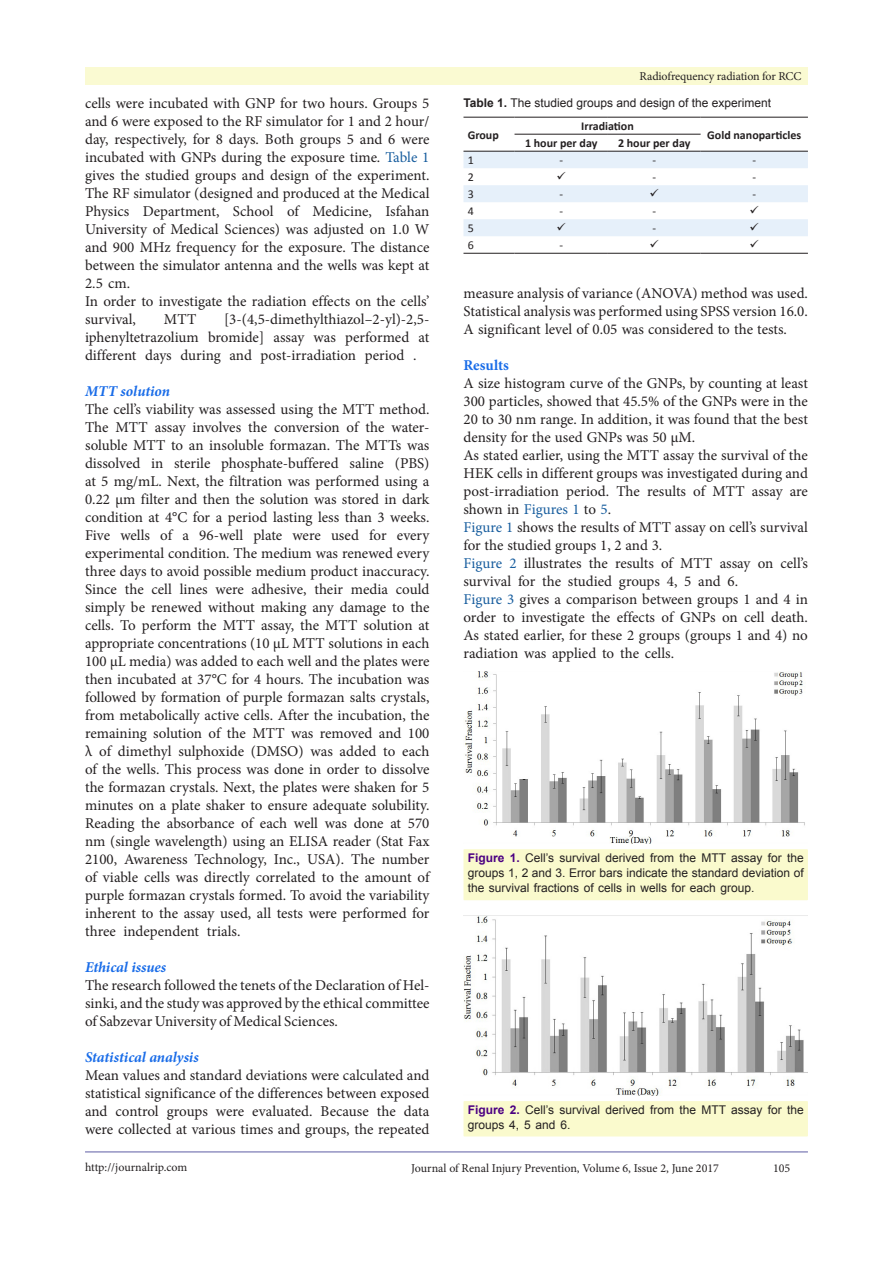
<style>
.page{position:relative;width:893px;height:1263px;background:#fff}
.page>*{position:absolute;margin:0;border:0;box-sizing:border-box;transform-origin:0 0}
.t1{font:15px/18px "Minion Pro";color:#231f20;text-align:justify}
.t2{font:italic 700 15px "Minion Pro";letter-spacing:-.005em;color:#196ce8}
.t3{font:700 15px "Minion Pro";color:#196ce8}
.t4{font:12px/15px "Arial";color:#231f20;text-align:justify}
.t5{font:12px "Minion Pro";letter-spacing:-.005em;color:#231f20}
.t6{font:700 12px "Calibri";color:#231f20}
.t7{font:12px "Calibri";color:#231f20}
.s1{color:#175d9e}
.s2{font-weight:700}
.s3{font-weight:700;color:#4b0082}
</style>
<div class="page">
<hr style="left:85px;top:1152px;width:723px;height:1px;background:#5e5ca5">
<div style="left:85px;top:68px;width:723px;height:17px;background:#fafad2"></div>
<hr style="left:463px;top:117px;width:51px;height:1px;background:#231f20">
<hr style="left:514px;top:117px;width:94px;height:1px;background:#231f20">
<hr style="left:608px;top:117px;width:93px;height:1px;background:#231f20">
<hr style="left:701px;top:117px;width:107px;height:1px;background:#231f20">
<hr style="left:514px;top:134px;width:94px;height:1px;background:#231f20">
<hr style="left:608px;top:134px;width:93px;height:1px;background:#231f20">
<hr style="left:463px;top:253px;width:51px;height:1px;background:#231f20">
<hr style="left:514px;top:253px;width:94px;height:1px;background:#231f20">
<hr style="left:608px;top:253px;width:93px;height:1px;background:#231f20">
<hr style="left:701px;top:253px;width:107px;height:1px;background:#231f20">
<img style="left:465px;top:671px;width:340px;height:173px">
<div style="left:463px;top:849px;width:345px;height:51px;background:#fafacd"></div>
<div style="left:463px;top:1101px;width:345px;height:35px;background:#fafacd"></div>
<img style="left:463px;top:916px;width:345px;height:180px">
<svg style="left:463px;top:151px;width:345px;height:85px"></svg>
<p class="t1" style="left:85px;top:95px;width:346px">cells were incubated with GNP for two hours. Groups 5 and 6 were exposed to the RF simulator for 1 and 2 hour/ day, respectively, for 8 days. Both groups 5 and 6 were incubated with GNPs during the exposure time. <span class="s1">Table 1 </span>gives the studied groups and design of the experiment.<br>The RF simulator (designed and produced at the Medical Physics Department, School of Medicine, Isfahan University of Medical Sciences) was adjusted on 1.0 W and 900 MHz frequency for the exposure. The distance between the simulator antenna and the wells was kept at 2.5 cm.</p>
<p class="t1" style="left:85px;top:293px;width:346px">In order to investigate the radiation effects on the cells’ survival,</p>
<p class="t1" style="left:85px;top:311px;width:346px;text-indent:139px">[3-(4,5-dimethylthiazol–2-yl)-2,5- iphenyltetrazolium bromide] assay was performed at different days during and post-irradiation period .</p>
<p class="t2" style="left:85px;top:381px;width:87px">MTT solution</p>
<p class="t1" style="left:85px;top:401px;width:346px">The cell’s viability was assessed using the MTT method.<br>The MTT assay involves the conversion of the water&shy;soluble MTT to an insoluble formazan. The MTTs was dissolved in sterile phosphate-buffered saline (PBS) at 5 mg/mL. Next, the filtration was performed using a 0.22 µm filter and then the solution was stored in dark condition at 4°C for a period lasting less than 3 weeks.</p>
<p class="t1" style="left:85px;top:527px;width:346px">Five wells of a 96-well plate were used for every experimental condition. The medium was renewed every three days to avoid possible medium product inaccuracy.<br>Since the cell lines were adhesive, their media could simply be renewed without making any damage to the cells. To perform the MTT assay, the MTT solution at appropriate concentrations (10 µL MTT solutions in each 100 µL media) was added to each well and the plates were then incubated at 37°C for 4 hours. The incubation was followed by formation of purple formazan salts crystals, from metabolically active cells. After the incubation, the remaining solution of the MTT was removed and 100 λ of dimethyl sulphoxide (DMSO) was added to each of the wells. This process was done in order to dissolve the formazan crystals. Next, the plates were shaken for 5 minutes on a plate shaker to ensure adequate solubility.<br>Reading the absorbance of each well was done at 570 nm (single wavelength) using an ELISA reader (Stat Fax 2100, Awareness Technology, Inc., USA). The number of viable cells was directly correlated to the amount of purple formazan crystals formed. To avoid the variability inherent to the assay used, all tests were performed for three independent trials.</p>
<p class="t2" style="left:85px;top:957px;width:83px">Ethical issues</p>
<p class="t1" style="left:85px;top:977px;width:346px">The research followed the tenets of the Declaration of Hel&shy;sinki, and the study was approved by the ethical committee of Sabzevar University of Medical Sciences.</p>
<p class="t2" style="left:85px;top:1047px;width:115px">Statistical analysis</p>
<p class="t1" style="left:85px;top:1067px;width:346px">Mean values and standard deviations were calculated and statistical significance of the differences between exposed and control groups were evaluated. Because the data were collected at various times and groups, the repeated</p>
<p class="t1" style="left:164px;top:311px;width:34px">MTT</p>
<p class="t5" style="left:640px;top:68px;width:163px">Radiofrequency radiation for RCC</p>
<p class="t4" style="left:463px;top:95px;width:309px"><span class="s2">Table 1.</span> The studied groups and design of the experiment</p>
<p class="t6" style="left:468px;top:127px;width:33px">Group</p>
<p class="t6" style="left:581px;top:119px;width:54px">Irradiation</p>
<p class="t6" style="left:707px;top:127px;width:95px">Gold nanoparticles</p>
<p class="t6" style="left:525px;top:136px;width:74px">1 hour per day</p>
<p class="t6" style="left:618px;top:136px;width:74px">2 hour per day</p>
<p class="t7" style="left:468px;top:153px;width:8px">1</p>
<p class="t7" style="left:559px;top:153px;width:5px">-</p>
<p class="t7" style="left:652px;top:153px;width:5px">-</p>
<p class="t7" style="left:752px;top:153px;width:5px">-</p>
<p class="t7" style="left:468px;top:170px;width:8px">2</p>
<p class="t7" style="left:652px;top:170px;width:5px">-</p>
<p class="t7" style="left:752px;top:170px;width:5px">-</p>
<p class="t7" style="left:468px;top:187px;width:8px">3</p>
<p class="t7" style="left:559px;top:187px;width:5px">-</p>
<p class="t7" style="left:752px;top:187px;width:5px">-</p>
<p class="t7" style="left:468px;top:204px;width:8px">4</p>
<p class="t7" style="left:559px;top:204px;width:5px">-</p>
<p class="t7" style="left:652px;top:204px;width:5px">-</p>
<p class="t7" style="left:468px;top:221px;width:8px">5</p>
<p class="t7" style="left:652px;top:221px;width:5px">-</p>
<p class="t7" style="left:468px;top:237px;width:8px">6</p>
<p class="t7" style="left:559px;top:237px;width:5px">-</p>
<p class="t1" style="left:463px;top:284px;width:346px">measure analysis of variance (ANOVA) method was used.<br>Statistical analysis was performed using SPSS version 16.0.<br>A significant level of 0.05 was considered to the tests.</p>
<p class="t3" style="left:463px;top:355px;width:47px">Results</p>
<p class="t1" style="left:463px;top:374px;width:346px">A size histogram curve of the GNPs, by counting at least 300 particles, showed that 45.5% of the GNPs were in the 20 to 30 nm range. In addition, it was found that the best density for the used GNPs was 50 μM.</p>
<p class="t1" style="left:463px;top:446px;width:346px">As stated earlier, using the MTT assay the survival of the HEK cells in different groups was investigated during and post-irradiation period. The results of MTT assay are shown in <span class="s1">Figures 1</span> to <span class="s1">5</span>.</p>
<p class="t1" style="left:463px;top:518px;width:346px"><span class="s1">Figure 1</span> shows the results of MTT assay on cell’s survival for the studied groups 1, 2 and 3.</p>
<p class="t1" style="left:463px;top:554px;width:346px"><span class="s1">Figure 2</span> illustrates the results of MTT assay on cell’s survival for the studied groups 4, 5 and 6.</p>
<p class="t1" style="left:463px;top:590px;width:346px"><span class="s1">Figure 3</span> gives a comparison between groups 1 and 4 in order to investigate the effects of GNPs on cell death.<br>As stated earlier, for these 2 groups (groups 1 and 4) no radiation was applied to the cells.</p>
<p class="t4" style="left:468px;top:851px;width:337px"><span class="s3">Figure 1.</span> Cell’s survival derived from the MTT assay for the groups 1, 2 and 3. Error bars indicate the standard deviation of the survival fractions of cells in wells for each group.</p>
<p class="t4" style="left:468px;top:1102px;width:337px"><span class="s3">Figure 2.</span> Cell’s survival derived from the MTT assay for the groups 4, 5 and 6.</p>
<p class="t5" style="left:85px;top:1159px;width:104px">http://journalrip.com</p>
<p class="t5" style="left:411px;top:1160px;width:309px">Journal of Renal Injury Prevention, Volume 6, Issue 2, June 2017</p>
<p class="t5" style="left:773px;top:1160px;width:19px">105</p>
</div>
